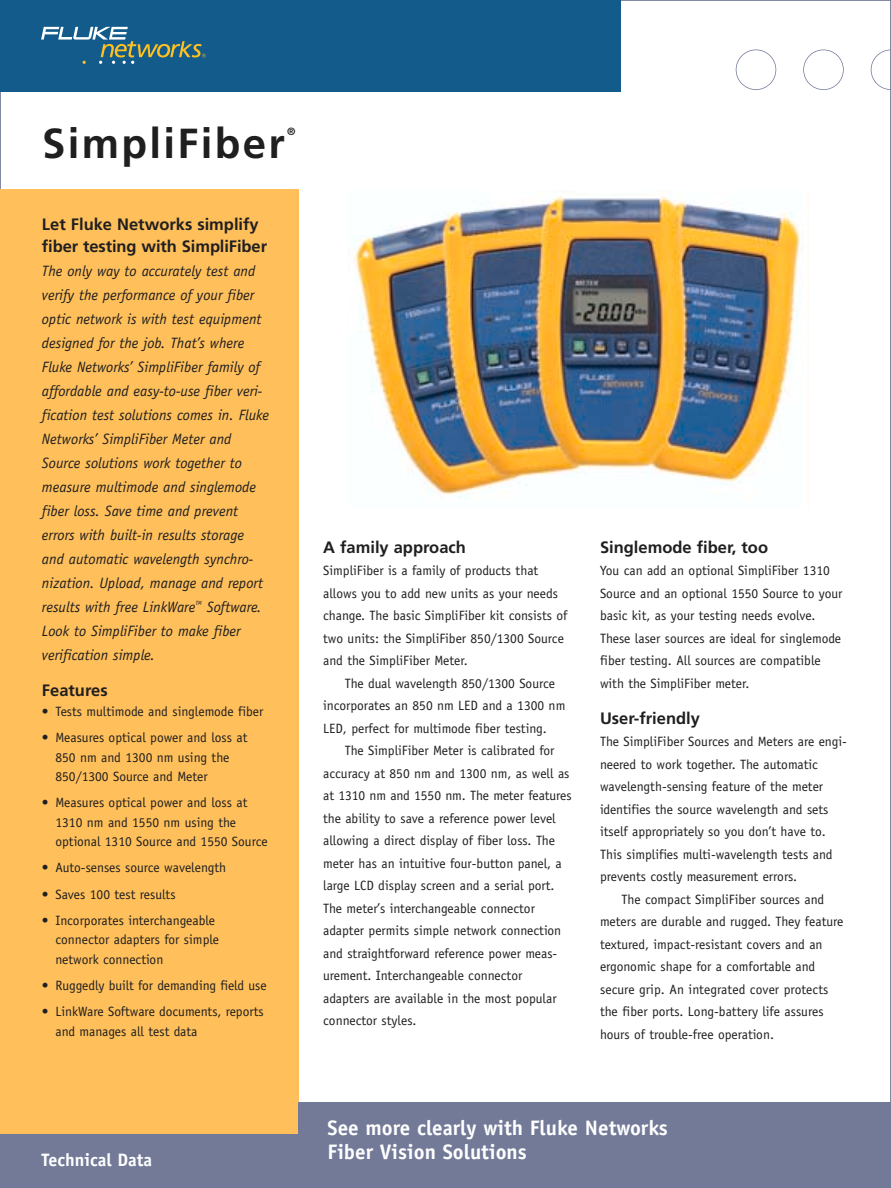
<style>
.page{position:relative;width:891px;height:1188px;background:#fff}
.page>*{position:absolute;margin:0;border:0;box-sizing:border-box;transform-origin:0 0}
.t1{font:700 42px "Frutiger";letter-spacing:.055em;color:#201f20}
.t2{font:700 21px/24px "Officina Sans";color:#fff}
.t3{font:700 18px "Officina Sans";color:#fff}
.t4{font:700 16.5px/22.5px "Frutiger";color:#201f20}
.t5{font:italic 15px/24px "Officina Sans";color:#201f20}
.t6{font:13.5px/22.5px "Officina Sans";color:#201f20}
.t7{font:700 10.5px "Frutiger";color:#201f20}
.t8{font:italic 6px "Officina Sans";color:#201f20}
</style>
<div class="page">
<div style="left:0;top:189px;width:299px;height:965px;background:#ffbf5a"></div>
<div style="left:0;top:0;width:621px;height:92px;background:#125b8b"></div>
<svg style="left:41px;top:27px;width:165px;height:37px"></svg>
<div style="left:0;top:1134px;width:601px;height:53px;background:#727a98"></div>
<div style="left:298px;top:1102px;width:593px;height:85px;background:#727a98"></div>
<div style="left:736px;top:50px;width:40px;height:40px;border:2px solid #727a98;border-radius:50%"></div>
<div style="left:803px;top:50px;width:41px;height:40px;border:2px solid #727a98;border-radius:50%"></div>
<svg style="left:871px;top:50px;width:20px;height:40px"></svg>
<img style="left:353px;top:190px;width:447px;height:309px">
<h1 class="t1" style="left:42px;top:126px;width:244px">SimpliFiber</h1>
<p class="t7" style="left:287px;top:127px;width:10px">®</p>
<p class="t4" style="left:42px;top:214px;width:227px">Let Fluke Networks simplify fiber testing with SimpliFiber</p>
<p class="t5" style="left:42px;top:261px;width:229px">The only way to accurately test and verify the performance of your fiber optic network is with test equipment designed for the job. That’s where Fluke Networks’ SimpliFiber family of affordable and easy-to-use fiber veri&shy;fication test solutions comes in. Fluke Networks’ SimpliFiber Meter and Source solutions work together to measure multimode and singlemode fiber loss. Save time and prevent errors with built-in results storage and automatic wavelength synchro&shy;nization. Upload, manage and report results with free LinkWare</p>
<p class="t8" style="left:195px;top:601px;width:8px">TM</p>
<p class="t5" style="left:42px;top:597px;width:221px;text-indent:165px">Software.<br>Look to SimpliFiber to make fiber verification simple.</p>
<p class="t4" style="left:42px;top:681px;width:67px">Features</p>
<p class="t6" style="left:42px;top:701px;width:223px">• Tests multimode and singlemode fiber</p>
<p class="t6" style="left:55px;top:729px;width:194px;line-height:19.5px;text-indent:-13px">• Measures optical power and loss at<br>850 nm and 1300 nm using the<br>850/1300 Source and Meter</p>
<p class="t6" style="left:55px;top:794px;width:214px;line-height:19.5px;text-indent:-13px">• Measures optical power and loss at<br>1310 nm and 1550 nm using the optional 1310 Source and 1550 Source</p>
<p class="t6" style="left:42px;top:858px;width:186px">• Auto-senses source wavelength</p>
<p class="t6" style="left:42px;top:884px;width:135px">• Saves 100 test results</p>
<p class="t6" style="left:55px;top:912px;width:165px;line-height:19.5px;text-indent:-13px">• Incorporates interchangeable connector adapters for simple network connection</p>
<p class="t6" style="left:42px;top:975px;width:226px">• Ruggedly built for demanding field use</p>
<p class="t6" style="left:55px;top:1003px;width:210px;line-height:19.5px;text-indent:-13px">• LinkWare Software documents, reports and manages all test data</p>
<p class="t4" style="left:323px;top:537px;width:144px">A family approach</p>
<p class="t6" style="left:323px;top:561px;width:246px">SimpliFiber is a family of products that allows you to add new units as your needs change. The basic SimpliFiber kit consists of two units: the SimpliFiber 850/1300 Source and the SimpliFiber Meter.</p>
<p class="t6" style="left:323px;top:673px;width:244px;text-indent:22px">The dual wavelength 850/1300 Source incorporates an 850 nm LED and a 1300 nm<br>LED, perfect for multimode fiber testing.</p>
<p class="t6" style="left:323px;top:741px;width:250px;text-indent:22px">The SimpliFiber Meter is calibrated for accuracy at 850 nm and 1300 nm, as well as at 1310 nm and 1550 nm. The meter features the ability to save a reference power level allowing a direct display of fiber loss. The meter has an intuitive four-button panel, a large LCD display screen and a serial port.<br>The meter’s interchangeable connector adapter permits simple network connection and straightforward reference power meas&shy;urement. Interchangeable connector adapters are available in the most popular connector styles.</p>
<p class="t4" style="left:600px;top:537px;width:170px">Singlemode fiber, too</p>
<p class="t6" style="left:600px;top:561px;width:244px">You can add an optional SimpliFiber 1310<br>Source and an optional 1550 Source to your basic kit, as your testing needs evolve.<br>These laser sources are ideal for singlemode fiber testing. All sources are compatible with the SimpliFiber meter.</p>
<p class="t4" style="left:600px;top:708px;width:101px">User-friendly</p>
<p class="t6" style="left:600px;top:732px;width:248px">The SimpliFiber Sources and Meters are engi-</p>
<p class="t6" style="left:600px;top:754px;width:219px">neered to work together. The automatic</p>
<p class="t6" style="left:600px;top:777px;width:225px">wavelength-sensing feature of the meter</p>
<p class="t6" style="left:600px;top:799px;width:230px">identifies the source wavelength and sets</p>
<p class="t6" style="left:600px;top:822px;width:227px">itself appropriately so you don’t have to.</p>
<p class="t6" style="left:600px;top:844px;width:234px">This simplifies multi-wavelength tests and</p>
<p class="t6" style="left:600px;top:867px;width:199px">prevents costly measurement errors.</p>
<p class="t6" style="left:622px;top:889px;width:204px">The compact SimpliFiber sources and</p>
<p class="t6" style="left:600px;top:912px;width:245px">meters are durable and rugged. They feature</p>
<p class="t6" style="left:600px;top:934px;width:224px">textured, impact-resistant covers and an</p>
<p class="t6" style="left:600px;top:957px;width:217px">ergonomic shape for a comfortable and</p>
<p class="t6" style="left:600px;top:979px;width:230px">secure grip. An integrated cover protects</p>
<p class="t6" style="left:600px;top:1002px;width:225px">the fiber ports. Long-battery life assures</p>
<p class="t6" style="left:600px;top:1024px;width:175px">hours of trouble-free operation.</p>
<h3 class="t3" style="left:41px;top:1153px;width:112px">Technical Data</h3>
<h2 class="t2" style="left:328px;top:1118px;width:342px">See more clearly with Fluke Networks<br>Fiber Vision Solutions</h2>
</div>
